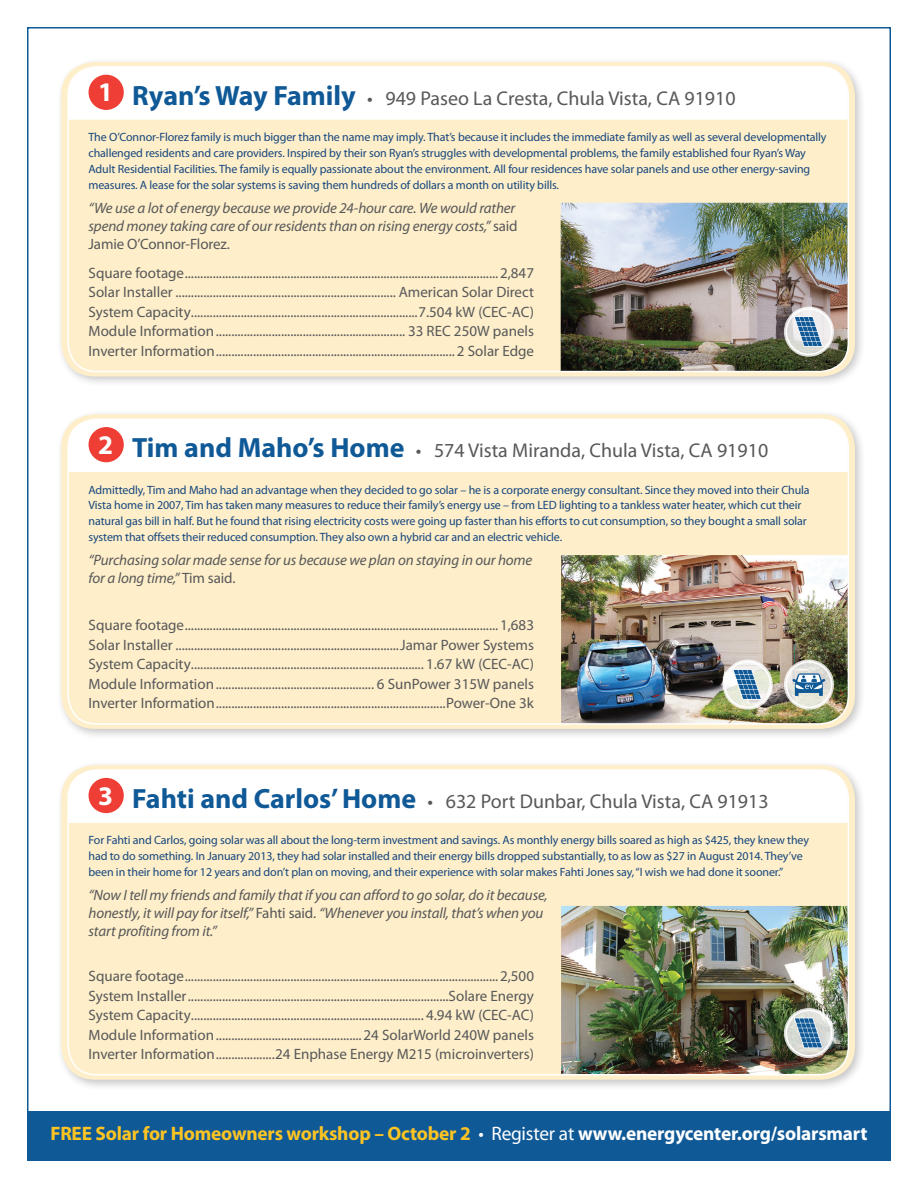
<style>
.page{position:relative;width:918px;height:1188px;background:#fff}
.page>*{position:absolute;margin:0;border:0;box-sizing:border-box;transform-origin:0 0}
.t1{font:700 27px "Myriad Pro";color:#fff}
.t2{font:19.95px "Myriad Pro";color:#57585a}
.t3{font:700 19.5px "Myriad Pro";letter-spacing:-.01em;color:#fec422}
.t4{font:15px/19.5px "Myriad Pro";color:#57585a;text-align:justify}
.t5{font:italic 15px/18px "Myriad Pro";letter-spacing:-.01em;color:#57585a}
.t6{font:12px/15.8px "Myriad Pro";letter-spacing:-.01em;color:#16477f}
.s1{font-weight:700;font-size:27.9px;color:#105997}
.s2{font-style:normal}
.s3{font-weight:400;color:#fff}
.s4{color:#fff}
</style>
<div class="page">
<div style="left:27px;top:1112px;width:864px;height:49px;background:#105997"></div>
<div style="left:56px;top:57px;width:810px;height:331px;background:#231f20;opacity:.25"></div>
<div style="left:61px;top:62px;width:794px;height:315px;background:#feeec9;border-radius:34px"></div>
<div style="left:56px;top:409px;width:810px;height:331px;background:#231f20;opacity:.25"></div>
<div style="left:61px;top:414px;width:794px;height:315px;background:#feeec9;border-radius:34px"></div>
<div style="left:56px;top:760px;width:810px;height:331px;background:#231f20;opacity:.25"></div>
<div style="left:61px;top:765px;width:794px;height:315px;background:#feeec9;border-radius:34px"></div>
<div style="left:68px;top:67px;width:780px;height:53px;background:#fff"></div>
<div style="left:68px;top:419px;width:780px;height:53px;background:#fff"></div>
<div style="left:68px;top:770px;width:780px;height:53px;background:#fff"></div>
<div style="left:89px;top:75px;width:35px;height:35px;background:#ee3e35;border-radius:50%"></div>
<div style="left:89px;top:427px;width:35px;height:35px;background:#ee3e35;border-radius:50%"></div>
<div style="left:89px;top:778px;width:35px;height:35px;background:#ee3e35;border-radius:50%"></div>
<img style="left:561px;top:203px;width:287px;height:169px">
<img style="left:561px;top:555px;width:287px;height:169px">
<img style="left:561px;top:906px;width:287px;height:169px">
<div style="left:67px;top:66px;width:782px;height:306px;border:2px solid #fff;border-radius:28px"></div>
<div style="left:67px;top:419px;width:782px;height:306px;border:2px solid #fff;border-radius:28px"></div>
<div style="left:67px;top:769px;width:782px;height:306px;border:2px solid #fff;border-radius:28px"></div>
<svg style="left:784px;top:307px;width:50px;height:50px"></svg>
<div style="left:786px;top:308px;width:46px;height:47px;border:2px solid #fff;border-radius:50%"></div>
<svg style="left:794px;top:316px;width:29px;height:31px"></svg>
<svg style="left:784px;top:1008px;width:50px;height:50px"></svg>
<div style="left:786px;top:1010px;width:46px;height:47px;border:2px solid #fff;border-radius:50%"></div>
<svg style="left:794px;top:1018px;width:29px;height:32px"></svg>
<svg style="left:723px;top:660px;width:50px;height:50px"></svg>
<svg style="left:784px;top:660px;width:50px;height:50px"></svg>
<div style="left:724px;top:661px;width:47px;height:47px;border:2px solid #fff;border-radius:50%"></div>
<div style="left:786px;top:661px;width:46px;height:47px;border:2px solid #fff;border-radius:50%"></div>
<svg style="left:793px;top:669px;width:32px;height:30px"></svg>
<svg style="left:733px;top:669px;width:29px;height:31px"></svg>
<h1 class="t1" style="left:98px;top:75px;width:16px">1</h1>
<h2 class="t2" style="left:132px;top:86px;width:605px"><span class="s1">Ryan’s Way Family</span> • 949 Paseo La Cresta, Chula Vista, CA 91910</h2>
<p class="t6" style="left:89px;top:129px;width:740px">The O’Connor-Florez family is much bigger than the name may imply. That’s because it includes the immediate family as well as several developmentally challenged residents and care providers. Inspired by their son Ryan’s struggles with developmental problems, the family established four Ryan’s Way Adult Residential Facilities. The family is equally passionate about the environment. All four residences have solar panels and use other energy-saving measures. A lease for the solar systems is saving them hundreds of dollars a month on utility bills.</p>
<p class="t5" style="left:89px;top:198px;width:431px">“We use a lot of energy because we provide 24-hour care. We would rather spend money taking care of our residents than on rising energy costs,” <span class="s2">said<br>Jamie O’Connor-Florez.</span></p>
<p class="t4" style="left:89px;top:263px;width:447px">Square footage.....................................................................................................2,847<br>Solar Installer ....................................................................... American Solar Direct System Capacity.........................................................................7.504 kW (CEC-AC)<br>Module Information............................................................. 33 REC 250W panels Inverter Information............................................................................. 2 Solar Edge</p>
<h1 class="t1" style="left:98px;top:427px;width:16px">2</h1>
<h2 class="t2" style="left:132px;top:438px;width:637px"><span class="s1">Tim and Maho’s Home</span> • 574 Vista Miranda, Chula Vista, CA 91910</h2>
<p class="t6" style="left:89px;top:482px;width:723px">Admittedly, Tim and Maho had an advantage when they decided to go solar – he is a corporate energy consultant. Since they moved into their Chula Vista home in 2007, Tim has taken many measures to reduce their family’s energy use – from LED lighting to a tankless water heater, which cut their natural gas bill in half. But he found that rising electricity costs were going up faster than his efforts to cut consumption, so they bought a small solar system that offsets their reduced consumption. They also own a hybrid car and an electric vehicle.</p>
<p class="t5" style="left:89px;top:551px;width:445px">“Purchasing solar made sense for us because we plan on staying in our home for a long time,” <span class="s2">Tim said.</span></p>
<p class="t4" style="left:89px;top:615px;width:447px">Square footage.....................................................................................................1,683<br>Solar Installer ........................................................................Jamar Power Systems System Capacity........................................................................... 1.67 kW (CEC-AC)<br>Module Information................................................... 6 SunPower 315W panels Inverter Information..........................................................................Power-One 3k</p>
<h1 class="t1" style="left:98px;top:778px;width:16px">3</h1>
<h2 class="t2" style="left:132px;top:789px;width:638px"><span class="s1">Fahti and Carlos’ Home</span> • 632 Port Dunbar, Chula Vista, CA 91913</h2>
<p class="t6" style="left:89px;top:832px;width:722px">For Fahti and Carlos, going solar was all about the long-term investment and savings. As monthly energy bills soared as high as $425, they knew they had to do something. In January 2013, they had solar installed and their energy bills dropped substantially, to as low as $27 in August 2014. They’ve been in their home for 12 years and don’t plan on moving, and their experience with solar makes Fahti Jones say, “I wish we had done it sooner.”</p>
<p class="t5" style="left:89px;top:886px;width:461px">“Now I tell my friends and family that if you can afford to go solar, do it because, honestly, it will pay for itself,” <span class="s2">Fahti said.</span> “Whenever you install, that’s when you start profiting from it.”</p>
<p class="t4" style="left:89px;top:966px;width:447px">Square footage.....................................................................................................2,500<br>System Installer....................................................................................Solare Energy System Capacity........................................................................... 4.94 kW (CEC-AC)<br>Module Information...............................................24 SolarWorld 240W panels Inverter Information...................24 Enphase Energy M215 (microinverters)</p>
<h3 class="t3" style="left:50px;top:1121px;width:819px">FREE Solar for Homeowners workshop – October 2 <span class="s3">• Register at</span> <span class="s4">www.energycenter.org/solarsmart</span></h3>
</div>
